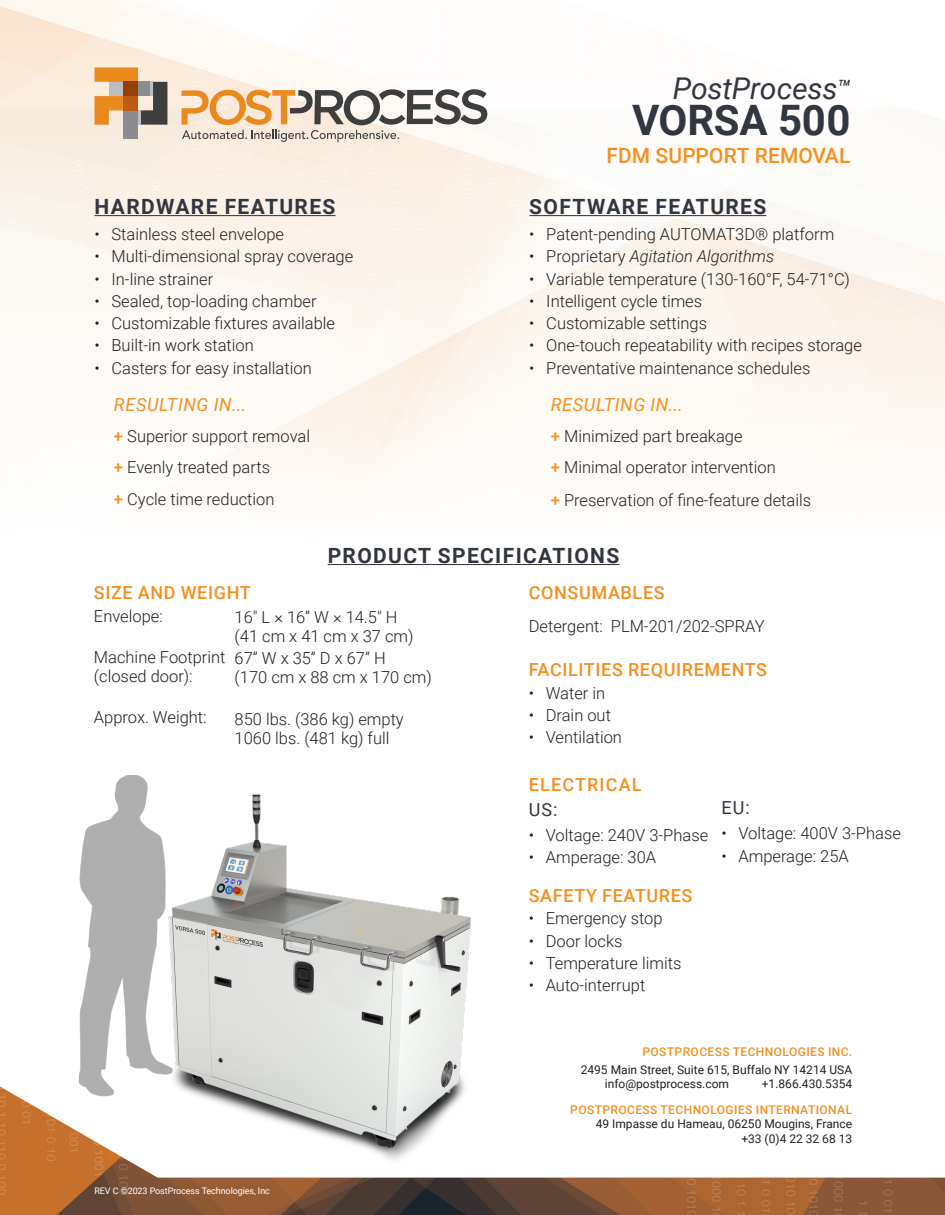
<style>
.page{position:relative;width:945px;height:1215px;background:#fff}
.page>*{position:absolute;margin:0;border:0;box-sizing:border-box;transform-origin:0 0}
.t1{font:700 42px "Roboto";letter-spacing:-.005em;color:#323640}
.t2{font:italic 30px "Roboto";letter-spacing:-.005em;color:#323640}
.t3{font:italic 22.5px "Roboto";color:#231f20}
.sub{font:700 21px "Roboto";letter-spacing:.065em;color:#323640}
.t4{font:500 21px "Roboto";letter-spacing:.005em;color:#f68f1e}
.Sub2{font:500 18px "Roboto";letter-spacing:.035em;color:#f68f1e}
.Sub2-2{font:italic 18px "Roboto";letter-spacing:.035em;color:#f68f1e}
.sub-2{font:500 18px/25.5px "Roboto";letter-spacing:.065em;color:#f68f1e}
.sub-3{font:18px "Roboto";color:#323640}
.Bullet{font:300 16.5px/19px "Roboto";color:#231f20}
.Sub2-3{font:300 16.5px "Roboto";color:#231f20}
.t5{font:italic 300 16.5px "Roboto";color:#231f20}
.t6{font:12px/14.4px "Roboto";color:#231f20;text-align:right}
.Sub2-4{font:500 12px/25.5px "Roboto";letter-spacing:.035em;color:#f68f1e}
.t7{font:9px "Roboto";letter-spacing:-.01em;color:#fff}
.s1{font-style:normal}
.s2{font-weight:500;color:#f68f1e}
.s3{font-weight:400;color:#323640}
.s4{font-weight:400;color:#231f20}
</style>
<div class="page">
<img style="left:0;top:0;width:945px;height:1215px">
<svg style="left:181px;top:89px;width:306px;height:53px"></svg>
<svg style="left:95px;top:68px;width:72px;height:57px;background:#c1986b"></svg>
<div style="left:124px;top:82px;width:14px;height:14px;background:#924003"></div>
<div style="left:138px;top:82px;width:12px;height:14px;background:#8a8c8f"></div>
<hr style="left:150px;top:82px;width:3px;height:14px;background:#bcbdc0">
<hr style="left:138px;top:110px;width:3px;height:15px;background:#bcbdc0">
<div style="left:124px;top:110px;width:14px;height:29px;background:#8a8c8f"></div>
<div style="left:124px;top:96px;width:14px;height:14px;background:#bb5b14"></div>
<hr style="left:328px;top:564px;width:291px;height:1px;background:#323640">
<hr style="left:94px;top:215px;width:242px;height:1px;background:#323640">
<hr style="left:529px;top:215px;width:237px;height:1px;background:#323640">
<img style="left:65px;top:756px;width:122px;height:17px">
<img style="left:44px;top:773px;width:436px;height:405px">
<p class="t2" style="left:673px;top:67px;width:166px">PostProcess</p>
<p class="t1" style="left:632px;top:91px;width:220px">VORSA 500</p>
<p class="t3" style="left:837px;top:72px;width:15px">TM</p>
<p class="t4" style="left:607px;top:141px;width:245px">FDM SUPPORT REMOVAL</p>
<p class="sub" style="left:94px;top:192px;width:243px">HARDWARE FEATURES</p>
<p class="sub" style="left:529px;top:192px;width:239px">SOFTWARE FEATURES</p>
<p class="Bullet" style="left:94px;top:224px;width:7px">•</p>
<p class="Bullet" style="left:112px;top:224px;width:174px">Stainless steel envelope</p>
<p class="Bullet" style="left:529px;top:224px;width:7px">•</p>
<p class="Bullet" style="left:546px;top:224px;width:290px">Patent-pending AUTOMAT D3 ® platform</p>
<p class="Bullet" style="left:94px;top:246px;width:7px">•</p>
<p class="Bullet" style="left:112px;top:246px;width:243px">Multi-dimensional spray coverage</p>
<p class="Bullet" style="left:529px;top:246px;width:7px">•</p>
<p class="t5" style="left:546px;top:245px;width:230px"><span class="s1">Proprietary</span> Agitation Algorithms</p>
<p class="Bullet" style="left:94px;top:269px;width:7px">•</p>
<p class="Bullet" style="left:112px;top:269px;width:103px">In-line strainer</p>
<p class="Bullet" style="left:529px;top:269px;width:7px">•</p>
<p class="Bullet" style="left:546px;top:269px;width:305px">Variable temperature (130-160° ,F 54-71°C(</p>
<p class="Bullet" style="left:94px;top:291px;width:7px">•</p>
<p class="Bullet" style="left:112px;top:291px;width:207px">Sealed, top-loading chamber</p>
<p class="Bullet" style="left:529px;top:291px;width:7px">•</p>
<p class="Bullet" style="left:546px;top:291px;width:157px">Intelligent cycle times</p>
<p class="Bullet" style="left:94px;top:313px;width:7px">•</p>
<p class="Bullet" style="left:112px;top:313px;width:225px">Customizable fixtures available</p>
<p class="Bullet" style="left:529px;top:313px;width:7px">•</p>
<p class="Bullet" style="left:546px;top:313px;width:162px">Customizable settings</p>
<p class="Bullet" style="left:94px;top:335px;width:7px">•</p>
<p class="Bullet" style="left:112px;top:335px;width:144px">Built i n- work station</p>
<p class="Bullet" style="left:529px;top:335px;width:7px">•</p>
<p class="Bullet" style="left:546px;top:335px;width:317px">One-touch repeatability with recipes storage</p>
<p class="Bullet" style="left:94px;top:358px;width:7px">•</p>
<p class="Bullet" style="left:112px;top:358px;width:202px">Casters for easy installation</p>
<p class="Bullet" style="left:529px;top:358px;width:7px">•</p>
<p class="Bullet" style="left:546px;top:358px;width:266px">Preventative maintenance schedules</p>
<p class="Sub2-2" style="left:114px;top:392px;width:134px">RESULTING IN...</p>
<p class="Sub2-3" style="left:114px;top:425px;width:198px"><span class="s2">+</span> Superior support removal</p>
<p class="Sub2-3" style="left:114px;top:456px;width:158px"><span class="s2">+</span> Evenly treated parts</p>
<p class="Sub2-3" style="left:114px;top:487px;width:162px"><span class="s2">+</span> Cycle time reduction</p>
<p class="Sub2-2" style="left:551px;top:392px;width:134px">RESULTING IN...</p>
<p class="Sub2-3" style="left:551px;top:425px;width:193px"><span class="s2">+</span> Minimized part breakage</p>
<p class="Sub2-3" style="left:551px;top:456px;width:227px"><span class="s2">+</span> Minimal operator intervention</p>
<p class="Sub2-3" style="left:551px;top:488px;width:262px"><span class="s2">+</span> Preservation of fine-feature details</p>
<p class="sub" style="left:328px;top:541px;width:293px">PRODUCT SPECIFICATIONS</p>
<p class="Sub2" style="left:94px;top:580px;width:158px">SIZE AND WEIGHT</p>
<p class="Bullet" style="left:94px;top:606px;width:70px">Envelope:</p>
<p class="Bullet" style="left:94px;top:647px;width:133px">Machine Footprint (closed door :(</p>
<p class="Bullet" style="left:94px;top:707px;width:114px">Approx. Weight:</p>
<p class="Bullet" style="left:235px;top:607px;width:180px">16″ L × 16 W” × 14.5″ H (41 cm x 41 cm x 37 cm(</p>
<p class="Bullet" style="left:235px;top:648px;width:199px">6 7 W” x 3 5 D” x 6 7 H”<br>(170 cm x 88 cm x 170 cm(</p>
<p class="Bullet" style="left:235px;top:709px;width:171px">850 lbs (. 386 kg) empty<br>1060 lbs (. 481 kg) full</p>
<p class="t7" style="left:94px;top:1185px;width:177px">REV C ©2023 PostProcess Technologies, Inc</p>
<p class="Sub2" style="left:529px;top:580px;width:137px">CONSUMABLES</p>
<p class="Sub2-3" style="left:611px;top:614px;width:155px">PLM-201/202-SPRAY</p>
<p class="Sub2-3" style="left:529px;top:614px;width:76px">Detergent:</p>
<p class="Sub2" style="left:529px;top:657px;width:240px">FACILITIES REQUIREMENTS</p>
<p class="Bullet" style="left:546px;top:683px;width:61px">Water in</p>
<p class="Bullet" style="left:529px;top:683px;width:7px">•</p>
<p class="Bullet" style="left:529px;top:705px;width:7px">•</p>
<p class="Bullet" style="left:546px;top:705px;width:67px">Drain out</p>
<p class="Bullet" style="left:546px;top:727px;width:78px">Ventilation</p>
<p class="Bullet" style="left:529px;top:727px;width:7px">•</p>
<p class="sub-2" style="left:529px;top:771px;width:114px">ELECTRICAL<br><span class="s3">US:</span></p>
<p class="Bullet" style="left:546px;top:825px;width:164px">Voltage: 240V 3-Phase</p>
<p class="Bullet" style="left:529px;top:825px;width:7px">•</p>
<p class="Bullet" style="left:546px;top:847px;width:112px">Amperage: 30A</p>
<p class="Bullet" style="left:529px;top:847px;width:7px">•</p>
<p class="Sub2" style="left:529px;top:883px;width:165px">SAFETY FEATURES</p>
<p class="Bullet" style="left:546px;top:908px;width:118px">Emergency stop</p>
<p class="Bullet" style="left:529px;top:908px;width:7px">•</p>
<p class="Bullet" style="left:529px;top:931px;width:7px">•</p>
<p class="Bullet" style="left:546px;top:931px;width:78px">Door locks</p>
<p class="Bullet" style="left:529px;top:953px;width:7px">•</p>
<p class="Bullet" style="left:546px;top:953px;width:137px">Temperature limits</p>
<p class="Bullet" style="left:529px;top:975px;width:7px">•</p>
<p class="Bullet" style="left:546px;top:975px;width:101px">Auto-interrupt</p>
<p class="sub-3" style="left:721px;top:795px;width:30px">EU:</p>
<p class="Bullet" style="left:738px;top:823px;width:164px">Voltage: 400V 3-Phase</p>
<p class="Bullet" style="left:721px;top:823px;width:7px">•</p>
<p class="Bullet" style="left:721px;top:846px;width:7px">•</p>
<p class="Bullet" style="left:738px;top:846px;width:112px">Amperage: 25A</p>
<p class="Sub2-4" style="left:642px;top:1039px;width:211px">POSTPROCESS TECHNOLOGIES INC.</p>
<p class="t6" style="left:581px;top:1062px;width:273px">2495 Main Street, Suite 615, Buffalo NY 14214 USA +1.866.430.5354</p>
<p class="Sub2-4" style="left:570px;top:1071px;width:283px;text-indent:34px"><span class="s4">info@postprocess.com<br></span>POSTPROCESS TECHNOLOGIES INTERNATIONAL</p>
<p class="t6" style="left:596px;top:1116px;width:258px">49 Impasse du Hameau, 06250 Mougins, France +33 4(0) 22 32 68 13</p>
</div>
